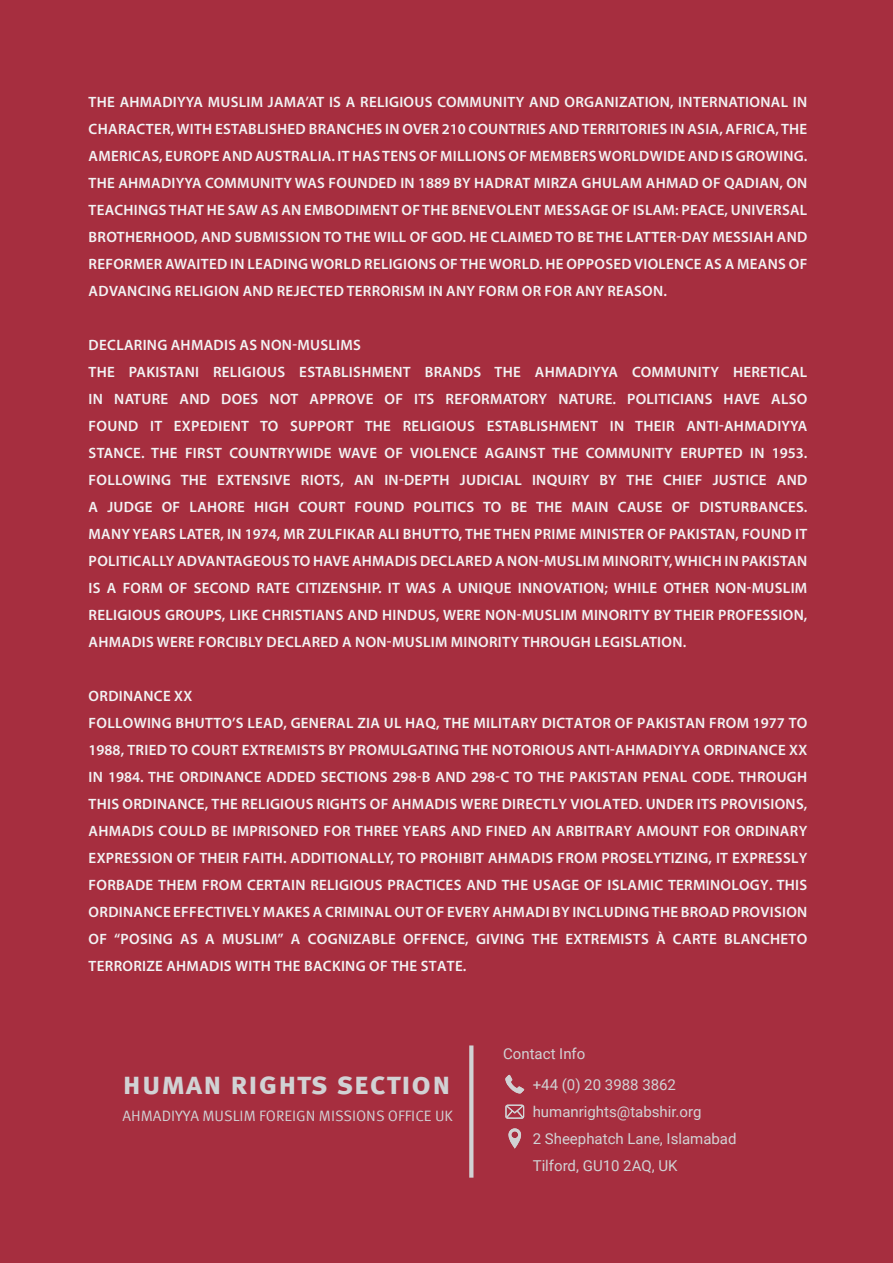
<style>
.page{position:relative;width:893px;height:1263px;background:#a62e3f}
.page>*{position:absolute;margin:0;border:0;box-sizing:border-box;transform-origin:0 0}
.t1{font:700 31.5px "Meta Pro";letter-spacing:.015em;color:#d1d2d4}
.t2{font:600 15px/27px "Myriad Pro";letter-spacing:.02em;color:#f2f3f4}
.t3{font:15px/27px "Roboto";color:#d1d2d4}
.t4{font:15px "Meta Pro";color:#d1d2d4}
</style>
<div class="page">
<svg style="left:505px;top:1105px;width:19px;height:14px"></svg>
<svg style="left:508px;top:1128px;width:13px;height:20px"></svg>
<svg style="left:505px;top:1074px;width:20px;height:19px"></svg>
<svg style="left:469px;top:1045px;width:4px;height:133px"></svg>
<p class="t2" style="left:89px;top:88px;width:720px;text-align:justify">THE AHMADIYYA MUSLIM JAMA’AT IS A RELIGIOUS COMMUNITY AND ORGANIZATION, INTERNATIONAL IN CHARACTER, WITH ESTABLISHED BRANCHES IN OVER 210 COUNTRIES AND TERRITORIES IN ASIA, AFRICA, THE AMERICAS, EUROPE AND AUSTRALIA. IT HAS TENS OF MILLIONS OF MEMBERS WORLDWIDE AND IS GROWING.<br>THE AHMADIYYA COMMUNITY WAS FOUNDED IN 1889 BY HADRAT MIRZA GHULAM AHMAD OF QADIAN, ON TEACHINGS THAT HE SAW AS AN EMBODIMENT OF THE BENEVOLENT MESSAGE OF ISLAM: PEACE, UNIVERSAL BROTHERHOOD, AND SUBMISSION TO THE WILL OF GOD. HE CLAIMED TO BE THE LATTER-DAY MESSIAH AND REFORMER AWAITED IN LEADING WORLD RELIGIONS OF THE WORLD. HE OPPOSED VIOLENCE AS A MEANS OF ADVANCING RELIGION AND REJECTED TERRORISM IN ANY FORM OR FOR ANY REASON.</p>
<p class="t2" style="left:89px;top:331px;width:720px">DECLARING AHMADIS AS NON-MUSLIMS<br>THE PAKISTANI RELIGIOUS ESTABLISHMENT BRANDS THE AHMADIYYA COMMUNITY HERETICAL IN NATURE AND DOES NOT APPROVE OF ITS REFORMATORY NATURE. POLITICIANS HAVE ALSO FOUND IT EXPEDIENT TO SUPPORT THE RELIGIOUS ESTABLISHMENT IN THEIR ANTI-AHMADIYYA STANCE. THE FIRST COUNTRYWIDE WAVE OF VIOLENCE AGAINST THE COMMUNITY ERUPTED IN 1953.<br>FOLLOWING THE EXTENSIVE RIOTS, AN IN-DEPTH JUDICIAL INQUIRY BY THE CHIEF JUSTICE AND A JUDGE OF LAHORE HIGH COURT FOUND POLITICS TO BE THE MAIN CAUSE OF DISTURBANCES.<br>MANY YEARS LATER, IN 1974, MR ZULFIKAR ALI BHUTTO, THE THEN PRIME MINISTER OF PAKISTAN, FOUND IT POLITICALLY ADVANTAGEOUS TO HAVE AHMADIS DECLARED A NON-MUSLIM MINORITY, WHICH IN PAKISTAN IS A FORM OF SECOND RATE CITIZENSHIP. IT WAS A UNIQUE INNOVATION; WHILE OTHER NON-MUSLIM RELIGIOUS GROUPS, LIKE CHRISTIANS AND HINDUS, WERE NON-MUSLIM MINORITY BY THEIR PROFESSION, AHMADIS WERE FORCIBLY DECLARED A NON-MUSLIM MINORITY THROUGH LEGISLATION.</p>
<p class="t2" style="left:88px;top:682px;width:720px">ORDINANCE XX<br>FOLLOWING BHUTTO’S LEAD, GENERAL ZIA UL HAQ, THE MILITARY DICTATOR OF PAKISTAN FROM 1977 TO 1988, TRIED TO COURT EXTREMISTS BY PROMULGATING THE NOTORIOUS ANTI-AHMADIYYA ORDINANCE XX IN 1984. THE ORDINANCE ADDED SECTIONS 298-B AND 298-C TO THE PAKISTAN PENAL CODE. THROUGH THIS ORDINANCE, THE RELIGIOUS RIGHTS OF AHMADIS WERE DIRECTLY VIOLATED. UNDER ITS PROVISIONS, AHMADIS COULD BE IMPRISONED FOR THREE YEARS AND FINED AN ARBITRARY AMOUNT FOR ORDINARY EXPRESSION OF THEIR FAITH. ADDITIONALLY, TO PROHIBIT AHMADIS FROM PROSELYTIZING, IT EXPRESSLY FORBADE THEM FROM CERTAIN RELIGIOUS PRACTICES AND THE USAGE OF ISLAMIC TERMINOLOGY. THIS ORDINANCE EFFECTIVELY MAKES A CRIMINAL OUT OF EVERY AHMADI BY INCLUDING THE BROAD PROVISION OF “POSING AS A MUSLIM” A COGNIZABLE OFFENCE, GIVING THE EXTREMISTS À CARTE BLANCHETO TERRORIZE AHMADIS WITH THE BACKING OF THE STATE.</p>
<h1 class="t1" style="left:122px;top:1058px;width:330px">Human rights section</h1>
<p class="t4" style="left:122px;top:1105px;width:332px">AHMADIYYA MUSLIM FOREIGN MISSIONS OFFICE UK</p>
<p class="t3" style="left:503px;top:1039px;width:84px">Contact Info</p>
<p class="t3" style="left:533px;top:1070px;width:205px">+44 (0) 20 3988 3862 humanrights@tabshir.org<br>2 Sheephatch Lane, Islamabad<br>Tilford, GU10 2AQ, UK</p>
</div>
